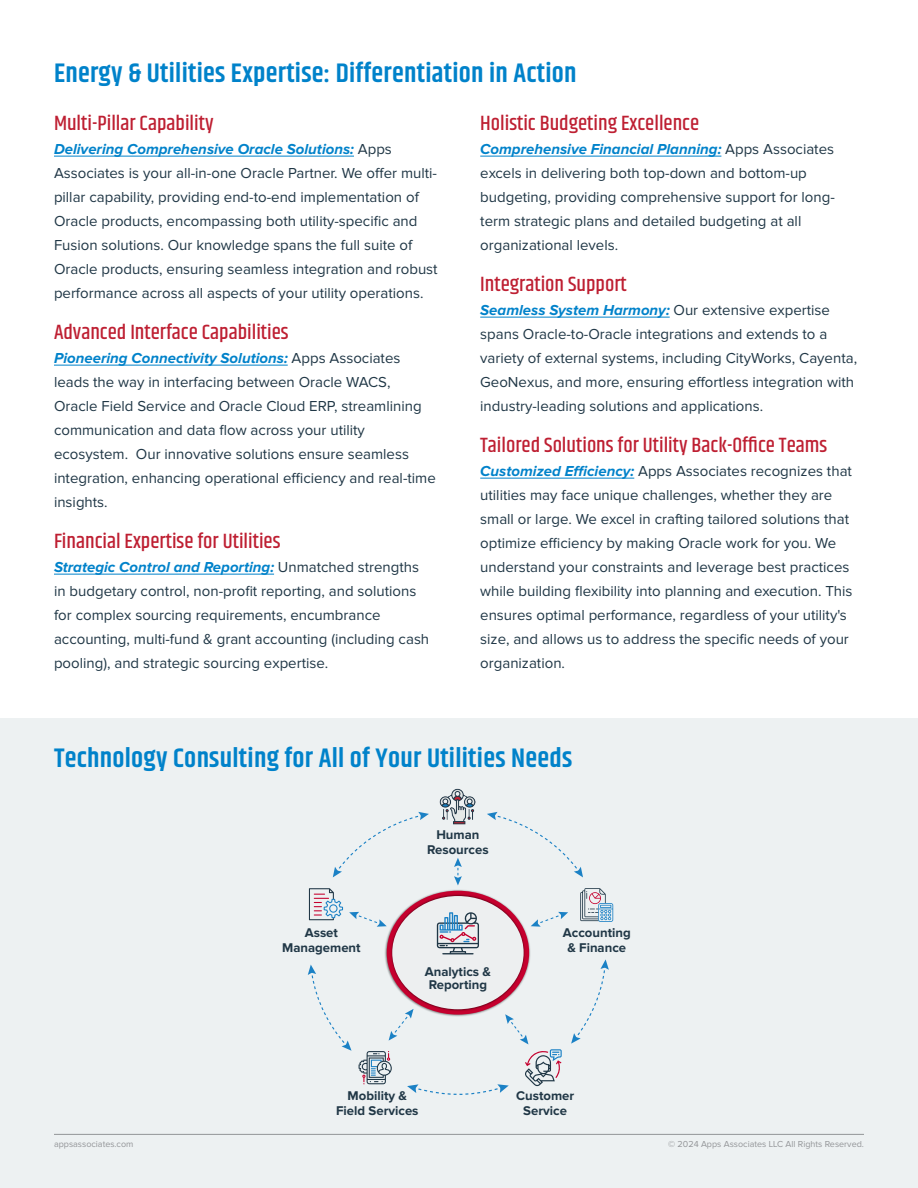
<style>
.page{position:relative;width:918px;height:1188px;background:#fff}
.page>*{position:absolute;margin:0;border:0;box-sizing:border-box;transform-origin:0 0}
.Body{font:600 27px "Khand";letter-spacing:.01em;color:#0082ca}
.Body-2{font:500 21px "Khand";color:#be1f32}
.Body-3{font:15px/24px "Proxima Nova";color:#203746}
.t1{font:700 13.2px/14.9px "Proxima Nova";color:#203746;text-align:center}
.t2{font:9px "Proxima Nova";color:#939598}
.s1{font-weight:700;font-style:italic;color:#0082ca}
</style>
<div class="page">
<div style="left:0;top:719px;width:918px;height:469px;background:#edf1f2"></div>
<img style="left:440px;top:788px;width:36px;height:36px">
<img style="left:384px;top:890px;width:147px;height:84px">
<img style="left:389px;top:893px;width:138px;height:116px">
<div style="left:392px;top:896px;width:132px;height:113px;background:#edeff0;border-radius:50%"></div>
<svg style="left:571px;top:959px;width:38px;height:85px"></svg>
<svg style="left:308px;top:965px;width:44px;height:86px"></svg>
<svg style="left:487px;top:812px;width:96px;height:65px"></svg>
<svg style="left:333px;top:812px;width:96px;height:65px"></svg>
<svg style="left:309px;top:888px;width:34px;height:32px"></svg>
<svg style="left:437px;top:912px;width:42px;height:42px"></svg>
<svg style="left:349px;top:912px;width:38px;height:15px"></svg>
<svg style="left:531px;top:912px;width:37px;height:15px"></svg>
<svg style="left:454px;top:858px;width:8px;height:27px"></svg>
<svg style="left:359px;top:1009px;width:203px;height:86px"></svg>
<svg style="left:580px;top:888px;width:33px;height:34px"></svg>
<hr style="left:54px;top:1134px;width:810px;height:1px;background:#939598">
<hr style="left:54px;top:156px;width:300px;height:1px;background:#0082ca">
<hr style="left:54px;top:365px;width:234px;height:1px;background:#0082ca">
<hr style="left:54px;top:574px;width:220px;height:1px;background:#0082ca">
<hr style="left:480px;top:156px;width:241px;height:1px;background:#0082ca">
<hr style="left:480px;top:317px;width:190px;height:1px;background:#0082ca">
<hr style="left:480px;top:478px;width:154px;height:1px;background:#0082ca">
<p class="Body" style="left:54px;top:55px;width:524px">Energy &amp; Utilities Expertise: Differentiation in Action</p>
<p class="Body-2" style="left:54px;top:110px;width:161px">Multi-Pillar Capability</p>
<p class="Body-3" style="left:54px;top:137px;width:385px"><span class="s1">Delivering Comprehensive Oracle Solutions:</span> Apps Associates is your all-in-one Oracle Partner. We offer multi&shy;pillar capability, providing end-to-end implementation of Oracle products, encompassing both utility-specific and Fusion solutions. Our knowledge spans the full suite of Oracle products, ensuring seamless integration and robust performance across all aspects of your utility operations.</p>
<p class="Body-2" style="left:54px;top:319px;width:236px">Advanced Interface Capabilities</p>
<p class="Body-3" style="left:54px;top:346px;width:383px"><span class="s1">Pioneering Connectivity Solutions:</span> Apps Associates leads the way in interfacing between Oracle WACS, Oracle Field Service and Oracle Cloud ERP, streamlining communication and data flow across your utility ecosystem. Our innovative solutions ensure seamless integration, enhancing operational efficiency and real-time insights.</p>
<p class="Body-2" style="left:54px;top:528px;width:228px">Financial Expertise for Utilities</p>
<p class="Body-3" style="left:54px;top:556px;width:377px"><span class="s1">Strategic Control and Reporting:</span> Unmatched strengths in budgetary control, non-profit reporting, and solutions for complex sourcing requirements, encumbrance accounting, multi-fund &amp; grant accounting (including cash pooling), and strategic sourcing expertise.</p>
<p class="Body-2" style="left:480px;top:110px;width:220px">Holistic Budgeting Excellence</p>
<p class="Body-3" style="left:480px;top:137px;width:356px"><span class="s1">Comprehensive Financial Planning:</span> Apps Associates excels in delivering both top-down and bottom-up budgeting, providing comprehensive support for long&shy;term strategic plans and detailed budgeting at all organizational levels.</p>
<p class="Body-2" style="left:480px;top:271px;width:148px">Integration Support</p>
<p class="Body-3" style="left:480px;top:298px;width:378px"><span class="s1">Seamless System Harmony:</span> Our extensive expertise spans Oracle-to-Oracle integrations and extends to a variety of external systems, including CityWorks, Cayenta, GeoNexus, and more, ensuring effortless integration with industry-leading solutions and applications.</p>
<p class="Body-2" style="left:480px;top:432px;width:348px">Tailored Solutions for Utility Back-Office Teams</p>
<p class="Body-3" style="left:480px;top:460px;width:374px"><span class="s1">Customized Efficiency:</span> Apps Associates recognizes that utilities may face unique challenges, whether they are small or large. We excel in crafting tailored solutions that optimize efficiency by making Oracle work for you. We understand your constraints and leverage best practices while building flexibility into planning and execution. This ensures optimal performance, regardless of your utility's size, and allows us to address the specific needs of your organization.</p>
<p class="Body" style="left:54px;top:740px;width:520px">Technology Consulting for All of Your Utilities Needs</p>
<p class="t1" style="left:282px;top:925px;width:80px">Asset<br>Management</p>
<p class="t1" style="left:427px;top:827px;width:63px">Human<br>Resources</p>
<p class="t1" style="left:425px;top:965px;width:68px;line-height:13.2px;text-align:left">Analytics &amp;<br>Reporting</p>
<p class="t1" style="left:563px;top:925px;width:69px">Accounting &amp; Finance</p>
<p class="t1" style="left:336px;top:1089px;width:84px">Mobility &amp;<br>Field Services</p>
<p class="t1" style="left:516px;top:1089px;width:60px">Customer<br>Service</p>
<p class="t2" style="left:54px;top:1139px;width:81px">appsassociates.com</p>
<p class="t2" style="left:668px;top:1139px;width:197px">© 2024 Apps Associates LLC All Rights Reserved.</p>
</div>
